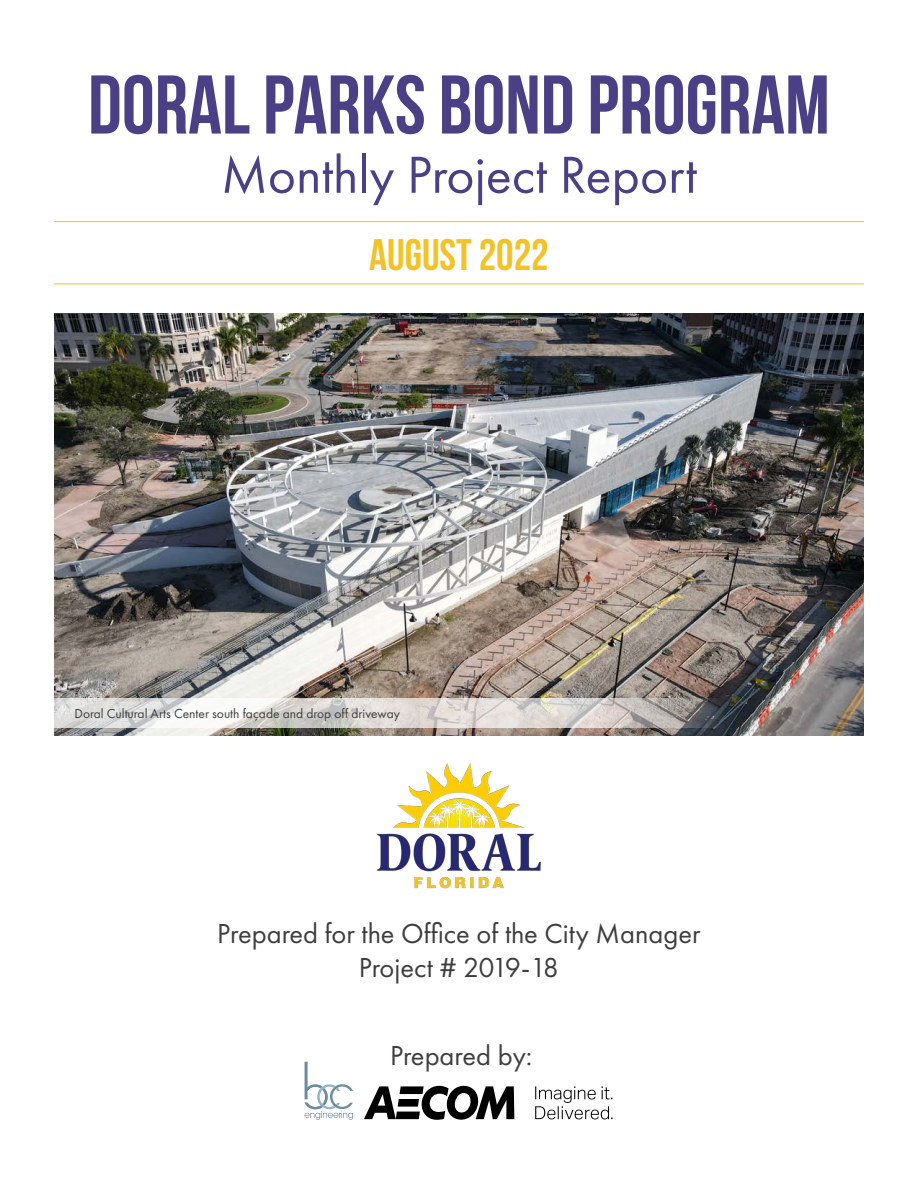
<style>
.page{position:relative;width:918px;height:1188px;background:#fff}
.page>*{position:absolute;margin:0;border:0;box-sizing:border-box;transform-origin:0 0}
.t1{font:700 83.1px "Bebas Neue";color:#4b4086}
.t2{font:54px "Futura PT";color:#4b4086}
.t3{font:700 44.1px "Bebas Neue";color:#f3c227}
.t4{font:28.5px/34.2px "Futura PT";color:#3e3e3f;text-align:center}
.t5{font:13.5px "Futura PT";color:#3e3e3f}
</style>
<div class="page">
<img style="left:54px;top:314px;width:810px;height:421px">
<svg style="left:54px;top:698px;width:695px;height:30px;background:#cdcac8"></svg>
<hr style="left:54px;top:221px;width:810px;height:1px;background:#f3c227">
<hr style="left:54px;top:284px;width:810px;height:1px;background:#f3c227">
<svg style="left:305px;top:1062px;width:48px;height:58px"></svg>
<svg style="left:364px;top:1085px;width:150px;height:35px"></svg>
<svg style="left:535px;top:1086px;width:78px;height:33px"></svg>
<img style="left:378px;top:763px;width:162px;height:126px">
<p class="t1" style="left:88px;top:59px;width:744px">DORAL PARKS BOND PROGRAM</p>
<p class="t2" style="left:221px;top:143px;width:477px">Monthly Project Report</p>
<p class="t3" style="left:369px;top:230px;width:181px">AUGUST 2022</p>
<p class="t5" style="left:75px;top:706px;width:327px">Doral Cultural Arts Center south façade and drop off driveway</p>
<p class="t4" style="left:217px;top:916px;width:485px">Prepared for the Office of the City Manager<br>Project # 2019-18</p>
<p class="t4" style="left:390px;top:1038px;width:144px">Prepared by:</p>
</div>
